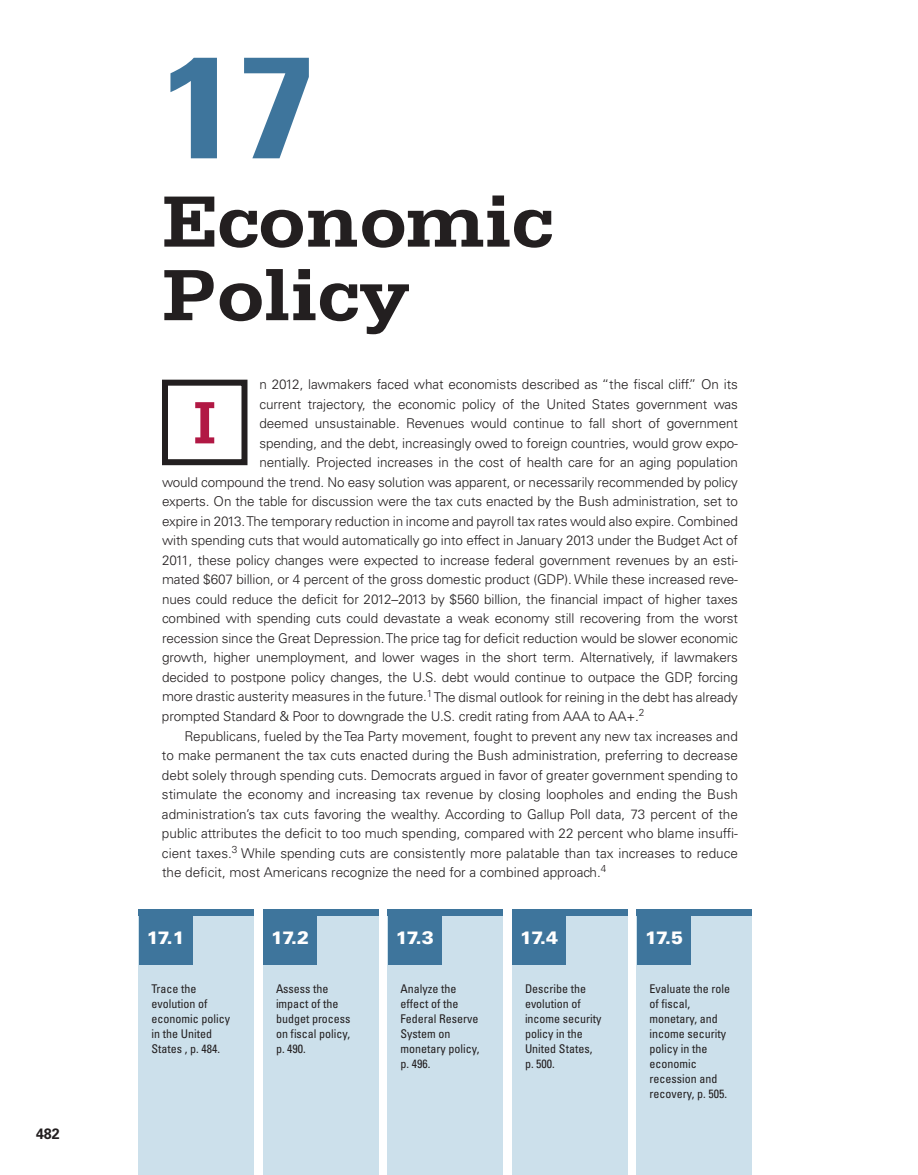
<style>
.page{position:relative;width:918px;height:1175px;background:#fff}
.page>*{position:absolute;margin:0;border:0;box-sizing:border-box;transform-origin:0 0}
.t1{font:700 condensed 144px "Univers LT Std";color:#3e759c;scale:1.2 1}
.t2{font:700 76.5px/73.5px "Serifa Std";letter-spacing:-.01em;color:#231f20;scale:1.1 1}
.t3{font:700 63px "Serifa Std";color:#b11844}
.t4{font:900 18px "Univers LT Std";letter-spacing:-.05em;color:#fff}
.t5{font:700 15px "Univers LT Std";color:#231f20;scale:.95 1}
.t6{font:300 13.5px "Univers LT Std";letter-spacing:-.01em;color:#231f20}
.t7{font:condensed 12px/15px "Univers LT Std";color:#231f20}
</style>
<div class="page">
<div style="left:139px;top:909px;width:115px;height:265px;background:#cce0eb"></div>
<div style="left:512px;top:909px;width:116px;height:265px;background:#cce0eb"></div>
<div style="left:263px;top:909px;width:116px;height:265px;background:#cce0eb"></div>
<div style="left:637px;top:909px;width:115px;height:265px;background:#cce0eb"></div>
<div style="left:388px;top:909px;width:115px;height:265px;background:#cce0eb"></div>
<div style="left:139px;top:912px;width:54px;height:52px;background:#3e759c"></div>
<div style="left:263px;top:912px;width:54px;height:52px;background:#3e759c"></div>
<div style="left:388px;top:912px;width:54px;height:52px;background:#3e759c"></div>
<div style="left:512px;top:912px;width:54px;height:52px;background:#3e759c"></div>
<div style="left:637px;top:912px;width:54px;height:52px;background:#3e759c"></div>
<div style="left:139px;top:909px;width:115px;height:6px;background:#3e759c"></div>
<div style="left:263px;top:909px;width:116px;height:6px;background:#3e759c"></div>
<div style="left:388px;top:909px;width:115px;height:6px;background:#3e759c"></div>
<div style="left:512px;top:909px;width:116px;height:6px;background:#3e759c"></div>
<div style="left:637px;top:909px;width:115px;height:6px;background:#3e759c"></div>
<div style="left:162px;top:380px;width:86px;height:85px;border:6px solid #231f20"></div>
<p class="t5" style="left:36px;top:1124px;width:27px">482</p>
<h1 class="t1" style="left:162px;top:19px;width:129px">17</h1>
<h2 class="t2" style="left:162px;top:184px;width:358px">Economic<br>Policy</h2>
<p class="t6" style="left:260px;top:376px;width:480px">n 2012, lawmakers faced what economists described as “the fiscal cliff.” On its</p>
<p class="t6" style="left:260px;top:396px;width:480px">current trajectory, the economic policy of the United States government was</p>
<p class="t6" style="left:260px;top:415px;width:480px">deemed unsustainable. Revenues would continue to fall short of government</p>
<p class="t6" style="left:260px;top:435px;width:480px">spending, and the debt, increasingly owed to foreign countries, would grow expo-</p>
<p class="t6" style="left:260px;top:454px;width:480px">nentially. Projected increases in the cost of health care for an aging population</p>
<p class="t6" style="left:162px;top:474px;width:577px">would compound the trend. No easy solution was apparent, or necessarily recommended by policy</p>
<p class="t6" style="left:162px;top:493px;width:578px">experts. On the table for discussion were the tax cuts enacted by the Bush administration, set to</p>
<p class="t6" style="left:162px;top:513px;width:578px">expire in 2013. The temporary reduction in income and payroll tax rates would also expire. Combined</p>
<p class="t6" style="left:162px;top:532px;width:578px">with spending cuts that would automatically go into effect in January 2013 under the Budget Act of</p>
<p class="t6" style="left:162px;top:552px;width:577px">2011, these policy changes were expected to increase federal government revenues by an esti-</p>
<p class="t6" style="left:162px;top:571px;width:577px">mated $607 billion, or 4 percent of the gross domestic product (GDP). While these increased reve-</p>
<p class="t6" style="left:162px;top:591px;width:578px">nues could reduce the deficit for 2012–2013 by $560 billion, the financial impact of higher taxes</p>
<p class="t6" style="left:162px;top:610px;width:578px">combined with spending cuts could devastate a weak economy still recovering from the worst</p>
<p class="t6" style="left:162px;top:630px;width:578px">recession since the Great Depression. The price tag for deficit reduction would be slower economic</p>
<p class="t6" style="left:162px;top:649px;width:578px">growth, higher unemployment, and lower wages in the short term. Alternatively, if lawmakers</p>
<p class="t6" style="left:162px;top:669px;width:578px">decided to postpone policy changes, the U.S. debt would continue to outpace the GDP, forcing</p>
<p class="t6" style="left:162px;top:688px;width:578px">more drastic austerity measures in the future.<sup>1</sup> The dismal outlook for reining in the debt has already</p>
<p class="t6" style="left:162px;top:708px;width:484px">prompted Standard &amp; Poor to downgrade the U.S. credit rating from AAA to AA+.<sup>2</sup></p>
<p class="t6" style="left:184px;top:727px;width:555px">Republicans, fueled by the Tea Party movement, fought to prevent any new tax increases and</p>
<p class="t6" style="left:162px;top:747px;width:577px">to make permanent the tax cuts enacted during the Bush administration, preferring to decrease</p>
<p class="t6" style="left:162px;top:766px;width:577px">debt solely through spending cuts. Democrats argued in favor of greater government spending to</p>
<p class="t6" style="left:162px;top:786px;width:578px">stimulate the economy and increasing tax revenue by closing loopholes and ending the Bush</p>
<p class="t6" style="left:162px;top:805px;width:577px">administration’s tax cuts favoring the wealthy. According to Gallup Poll data, 73 percent of the</p>
<p class="t6" style="left:162px;top:825px;width:578px">public attributes the deficit to too much spending, compared with 22 percent who blame insuffi-</p>
<p class="t6" style="left:162px;top:844px;width:577px">cient taxes.<sup>3</sup> While spending cuts are consistently more palatable than tax increases to reduce</p>
<p class="t6" style="left:162px;top:864px;width:446px">the deficit, most Americans recognize the need for a combined approach.<sup>4</sup></p>
<h3 class="t3" style="left:193px;top:386px;width:26px">I</h3>
<h3 class="t4" style="left:147px;top:926px;width:40px">17.1</h3>
<h3 class="t4" style="left:271px;top:926px;width:40px">17.2</h3>
<h3 class="t4" style="left:396px;top:926px;width:40px">17.3</h3>
<h3 class="t4" style="left:520px;top:926px;width:40px">17.4</h3>
<h3 class="t4" style="left:645px;top:926px;width:40px">17.5</h3>
<p class="t7" style="left:152px;top:981px;width:80px">Trace the evolution of economic policy in the United<br>States , p. 484.</p>
<p class="t7" style="left:276px;top:981px;width:76px">Assess the impact of the budget process on fiscal policy, p. 490.</p>
<p class="t7" style="left:400px;top:981px;width:80px">Analyze the effect of the<br>Federal Reserve<br>System on monetary policy, p. 496.</p>
<p class="t7" style="left:525px;top:981px;width:78px">Describe the evolution of income security policy in the<br>United States, p. 500.</p>
<p class="t7" style="left:650px;top:981px;width:82px">Evaluate the role of fiscal, monetary, and income security policy in the economic recession and recovery, p. 505.</p>
</div>
